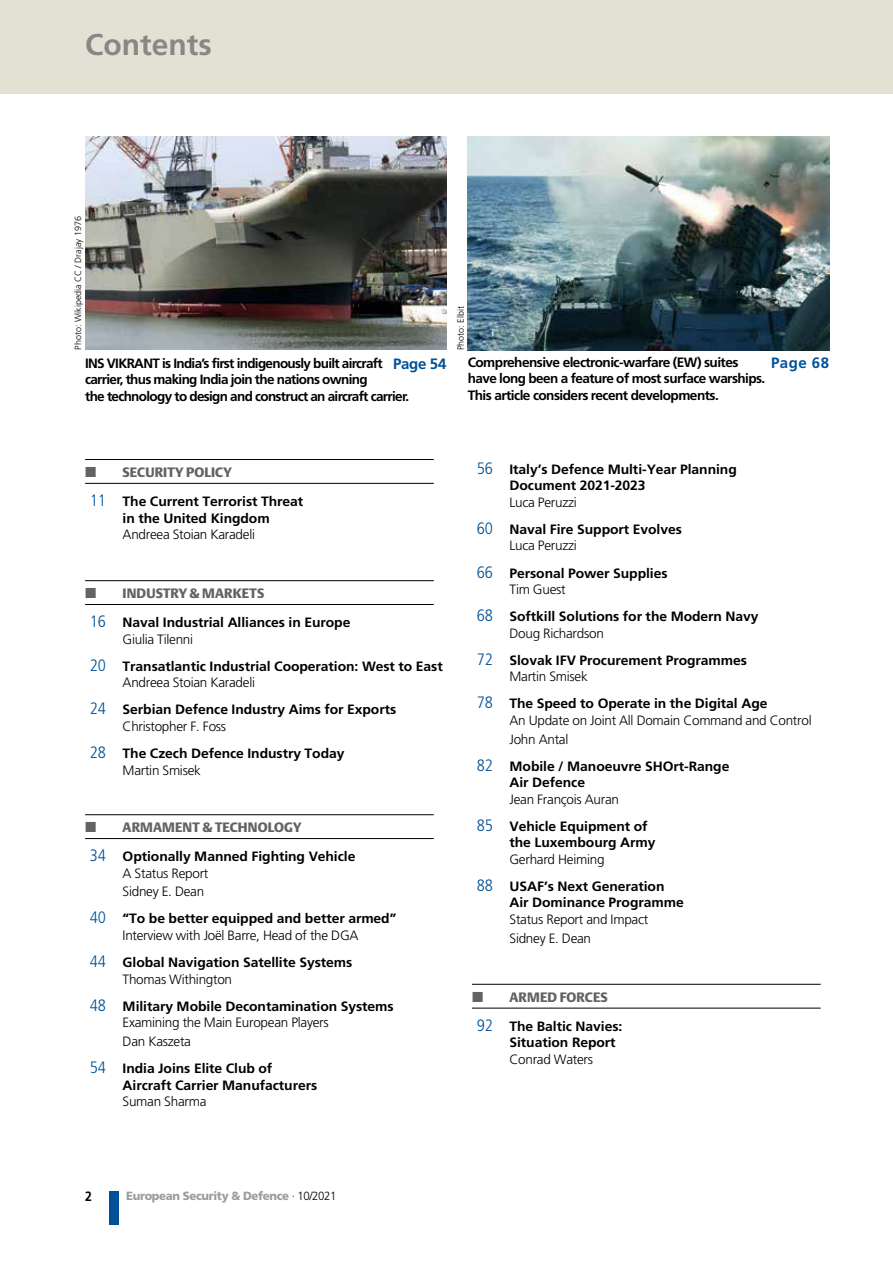
<style>
.page{position:relative;width:893px;height:1263px;background:#fff}
.page>*{position:absolute;margin:0;border:0;box-sizing:border-box;transform-origin:0 0}
.t1{font:700 30px "Frutiger LT Pro";color:#878786}
.t2{font:700 15px "Frutiger LT Pro";letter-spacing:.015em;color:#005197}
.t3{font:700 13.5px/16.5px "Frutiger";letter-spacing:-.005em;color:#000}
.t4{font:300 13.5px/16.5px "Frutiger LT Pro";letter-spacing:-.02em;color:#000}
.t5{font:700 13.5px/16.5px "Frutiger";letter-spacing:-.05em;color:#000}
.t6{font:700 13.5px/16.5px "Frutiger";letter-spacing:-.04em;color:#000}
.t7{font:700 13.5px "Frutiger";letter-spacing:-.005em;color:#000;scale:.9 1}
.t8{font:900 11.85px "Frutiger LT Pro";letter-spacing:-.03em;color:#9c9d9d;scale:.96 1}
.t9{font:300 9px "Frutiger";color:#000}
.s1{font-family:"DTL Argo T Black";font-weight:400;color:#636362}
.s2{font-weight:300;font-stretch:condensed;font-size:16.5px;color:#005197}
.s3{font-family:"Frutiger";font-weight:700}
.s4{font-family:"Frutiger LT Pro";font-weight:300}
.s5{font-family:"Frutiger";font-stretch:condensed;font-size:16.5px;color:#005197}
.s6{font-weight:300;color:#000}
</style>
<div class="page">
<div style="left:109px;top:1191px;width:10px;height:33px;background:#005197"></div>
<hr style="left:85px;top:459px;width:349px;height:1px;background:#000">
<hr style="left:85px;top:483px;width:349px;height:1px;background:#000">
<hr style="left:85px;top:580px;width:349px;height:1px;background:#000">
<hr style="left:85px;top:604px;width:349px;height:1px;background:#000">
<hr style="left:85px;top:814px;width:349px;height:1px;background:#000">
<hr style="left:85px;top:838px;width:349px;height:1px;background:#000">
<hr style="left:472px;top:984px;width:349px;height:1px;background:#000">
<hr style="left:472px;top:1008px;width:349px;height:1px;background:#000">
<div style="left:0;top:0;width:893px;height:94px;background:#e3e1d4"></div>
<img style="left:468px;top:136px;width:361px;height:214px">
<img style="left:85px;top:136px;width:362px;height:214px">
<p class="t1" style="left:85px;top:27px;width:128px">Contents</p>
<p class="t9" style="left:73px;top:350px;width:135px;rotate:-90deg">Photo: Wikipedia CC / Drajay 1976</p>
<p class="t5" style="left:85px;top:355px;width:325px">INS VIKRANT is India’s first indigenously built aircraft carrier, thus making India join the nations owning<br>the technology to design and construct an aircraft carrier.</p>
<p class="t2" style="left:393px;top:355px;width:55px">Page 54</p>
<p class="t9" style="left:456px;top:350px;width:45px;rotate:-90deg">Photo: Elbit</p>
<p class="t6" style="left:468px;top:354px;width:299px">Comprehensive electronic-warfare (EW) suites have long been a feature of most surface warships.<br>This article considers recent developments.</p>
<p class="t2" style="left:771px;top:354px;width:59px">Page 68</p>
<p class="t3" style="left:90px;top:457px;width:215px;line-height:29.2px;text-indent:33px"><span class="s1">SECURITY POLICY<br></span><span class="s2">11</span> The Current Terrorist Threat</p>
<p class="t4" style="left:123px;top:510px;width:149px"><span class="s3">in the United Kingdom<br></span>Andreea Stoian Karadeli</p>
<p class="t3" style="left:90px;top:579px;width:262px;line-height:29.2px;text-indent:33px"><span class="s1">INDUSTRY &amp; MARKETS<br></span><span class="s2">16</span> Naval Industrial Alliances in Europe</p>
<p class="t3" style="left:90px;top:625px;width:354px;line-height:27.2px;text-indent:33px"><span class="s4">Giulia Tilenni<br></span><span class="s2">20</span> Transatlantic Industrial Cooperation: West to East</p>
<p class="t3" style="left:90px;top:669px;width:308px;line-height:27.2px;text-indent:33px"><span class="s4">Andreea Stoian Karadeli<br></span><span class="s2">24</span> Serbian Defence Industry Aims for Exports</p>
<p class="t3" style="left:90px;top:713px;width:256px;line-height:27.2px;text-indent:33px"><span class="s4">Christopher F. Foss<br></span><span class="s2">28</span> The Czech Defence Industry Today</p>
<p class="t4" style="left:123px;top:762px;width:80px">Martin Smisek</p>
<p class="t3" style="left:90px;top:813px;width:267px;line-height:29.2px;text-indent:33px"><span class="s1">ARMAMENT &amp; TECHNOLOGY<br></span><span class="s2">34</span> Optionally Manned Fighting Vehicle</p>
<p class="t4" style="left:123px;top:864px;width:87px;line-height:18.6px">A Status Report<br>Sidney E. Dean</p>
<p class="t4" style="left:90px;top:911px;width:308px;text-align:center"><span class="s5">40</span> <span class="s3">“To be better equipped and better armed”<br></span>Interview with Joël Barre, Head of the DGA</p>
<p class="t3" style="left:123px;top:954px;width:231px;text-indent:-33px"><span class="s2">44</span> Global Navigation Satellite Systems<br><span class="s4">Thomas Withington</span></p>
<p class="t3" style="left:123px;top:998px;width:273px;text-indent:-33px"><span class="s2">48</span> Military Mobile Decontamination Systems<br><span class="s4">Examining the Main European Players</span></p>
<p class="t3" style="left:90px;top:1028px;width:184px;line-height:27.2px;text-indent:33px"><span class="s4">Dan Kaszeta<br></span><span class="s2">54</span> India Joins Elite Club of</p>
<p class="t3" style="left:123px;top:1077px;width:196px">Aircraft Carrier Manufacturers<br><span class="s4">Suman Sharma</span></p>
<p class="t3" style="left:509px;top:461px;width:229px;text-indent:-33px"><span class="s2">56</span> Italy’s Defence Multi-Year Planning<br>Document 2021-2023<br><span class="s4">Luca Peruzzi</span></p>
<p class="t3" style="left:509px;top:521px;width:174px;text-indent:-33px"><span class="s2">60</span> Naval Fire Support Evolves<br><span class="s4">Luca Peruzzi</span></p>
<p class="t3" style="left:509px;top:565px;width:160px;text-indent:-33px"><span class="s2">66</span> Personal Power Supplies<br><span class="s4">Tim Guest</span></p>
<p class="t3" style="left:509px;top:608px;width:251px;text-indent:-33px"><span class="s2">68</span> Softkill Solutions for the Modern Navy<br><span class="s4">Doug Richardson</span></p>
<p class="t3" style="left:509px;top:652px;width:239px;text-indent:-33px"><span class="s2">72</span> Slovak IFV Procurement Programmes<br><span class="s4">Martin Smisek</span></p>
<p class="t4" style="left:509px;top:696px;width:304px;text-indent:-33px"><span class="s5">78</span> <span class="s3">The Speed to Operate in the Digital Age<br></span>An Update on Joint All Domain Command and Control</p>
<p class="t3" style="left:477px;top:725px;width:254px;line-height:27.2px;text-indent:33px"><span class="s4">John Antal<br></span><span class="s2">82</span> Mobile / Manoeuvre SHOrt-Range</p>
<p class="t4" style="left:509px;top:774px;width:111px"><span class="s3">Air Defence<br></span>Jean François Auran</p>
<p class="t3" style="left:509px;top:818px;width:147px;text-indent:-33px"><span class="s2">85</span> Vehicle Equipment of the Luxembourg Army<br><span class="s4">Gerhard Heiming</span></p>
<p class="t3" style="left:509px;top:878px;width:176px;text-indent:-33px"><span class="s2">88</span> USAF’s Next Generation<br>Air Dominance Programme<br><span class="s4">Status Report and Impact</span></p>
<p class="t4" style="left:509px;top:930px;width:83px">Sidney E. Dean</p>
<p class="t3" style="left:477px;top:982px;width:147px;line-height:29.2px;text-indent:33px"><span class="s1">ARMED FORCES<br></span><span class="s2">92</span> The Baltic Navies:</p>
<p class="t3" style="left:509px;top:1034px;width:108px">Situation Report<br><span class="s4">Conrad Waters</span></p>
<p class="t7" style="left:85px;top:1189px;width:9px">2</p>
<p class="t8" style="left:126px;top:1189px;width:220px">European Security &amp; Defence <span class="s6">· 10/2021</span></p>
</div>
